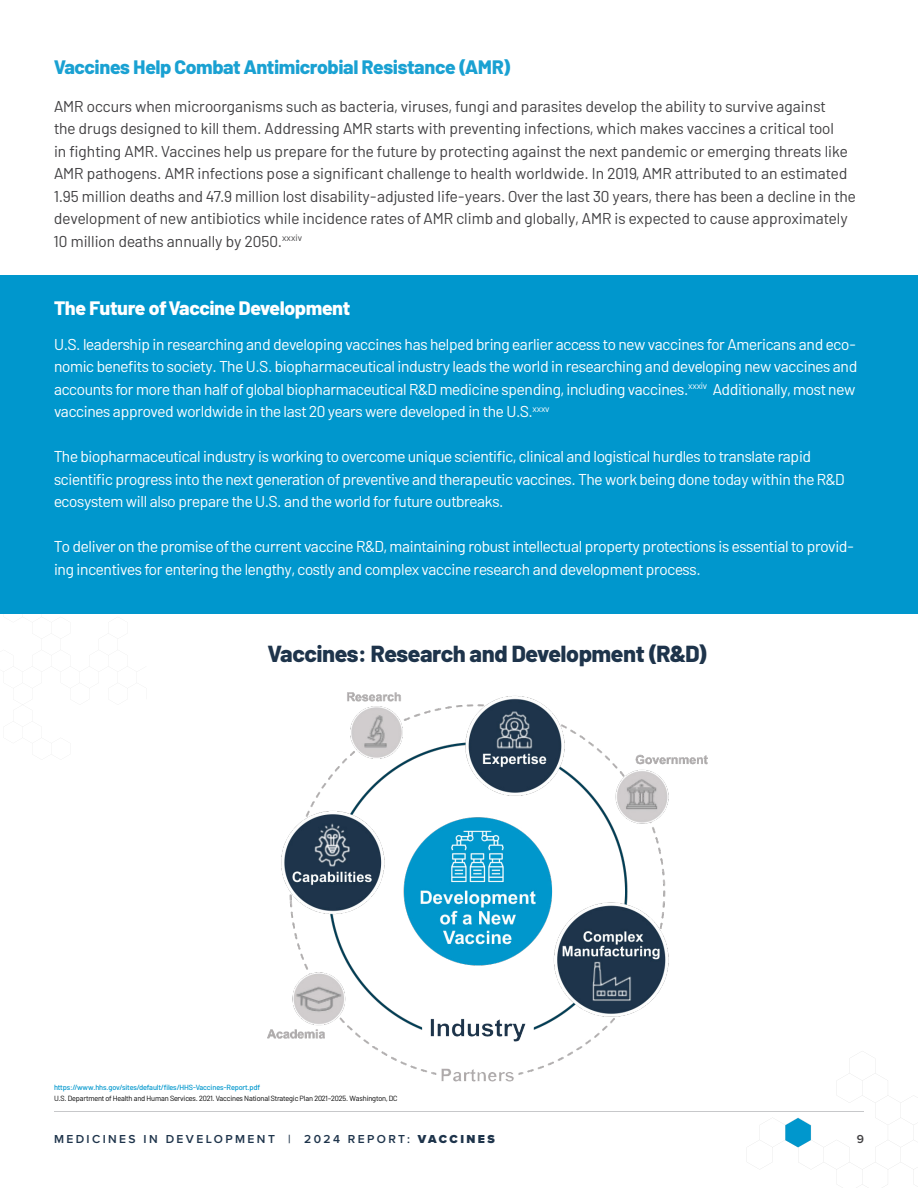
<style>
.page{position:relative;width:918px;height:1188px;background:#fff}
.page>*{position:absolute;margin:0;border:0;box-sizing:border-box;transform-origin:0 0}
.t1{font:800 23.25px "Barlow";letter-spacing:-.02em;color:#1e344b}
.t2{font:800 19.5px "Barlow";letter-spacing:-.02em;color:#1aa1d2}
.t3{font:800 19.5px "Barlow";letter-spacing:-.02em;color:#fff}
.t4{font:15.75px/22.5px "Barlow";letter-spacing:-.02em;color:#fff}
.t5{font:15.75px/22.5px "Barlow";color:#414042}
.t6{font:600 12px "Proxima Nova";letter-spacing:.2em;color:#1e344b}
.t7{font:600 12px "Proxima Nova";color:#414042}
.t8{font:7.5px "Barlow";letter-spacing:-.02em;color:#000}
.t9{font:500 7.5px "Barlow";letter-spacing:-.02em;color:#0097cd}
.s1{font-weight:900}
</style>
<div class="page">
<svg style="left:0;top:613px;width:146px;height:131px"></svg>
<div style="left:0;top:275px;width:918px;height:338px;background:#0097cd"></div>
<hr style="left:54px;top:1111px;width:810px;height:1px;background:#c7c8ca">
<svg style="left:747px;top:1051px;width:171px;height:137px"></svg>
<img style="left:267px;top:692px;width:441px;height:390px">
<p class="t2" style="left:54px;top:52px;width:458px">Vaccines Help Combat Antimicrobial Resistance (AMR)</p>
<p class="t5" style="left:54px;top:93px;width:803px">AMR occurs when microorganisms such as bacteria, viruses, fungi and parasites develop the ability to survive against<br>the drugs designed to kill them. Addressing AMR starts with preventing infections, which makes vaccines a critical tool<br>in fighting AMR. Vaccines help us prepare for the future by protecting against the next pandemic or emerging threats like AMR pathogens. AMR infections pose a significant challenge to health worldwide. In 2019, AMR attributed to an estimated 1.95 million deaths and 47.9 million lost disability-adjusted life-years. Over the last 30 years, there has been a decline in the development of new antibiotics while incidence rates of AMR climb and globally, AMR is expected to cause approximately 10 million deaths annually by 2050.<sup>xxxiv</sup></p>
<p class="t3" style="left:54px;top:293px;width:298px">The Future of Vaccine Development</p>
<p class="t4" style="left:54px;top:332px;width:805px">U.S. leadership in researching and developing vaccines has helped bring earlier access to new vaccines for Americans and eco&shy;nomic benefits to society. The U.S. biopharmaceutical industry leads the world in researching and developing new vaccines and accounts for more than half of global biopharmaceutical R&amp;D medicine spending, including vaccines.<sup>xxxiv</sup> Additionally, most new vaccines approved worldwide in the last 20 years were developed in the U.S.<sup>xxxv</sup></p>
<p class="t4" style="left:54px;top:444px;width:792px">The biopharmaceutical industry is working to overcome unique scientific, clinical and logistical hurdles to translate rapid scientific progress into the next generation of preventive and therapeutic vaccines. The work being done today within the R&amp;D ecosystem will also prepare the U.S. and the world for future outbreaks.</p>
<p class="t4" style="left:54px;top:534px;width:802px">To deliver on the promise of the current vaccine R&amp;D, maintaining robust intellectual property protections is essential to provid&shy;ing incentives for entering the lengthy, costly and complex vaccine research and development process.</p>
<h1 class="t1" style="left:268px;top:636px;width:441px">Vaccines: Research and Development (R&amp;D)</h1>
<p class="t9" style="left:54px;top:1082px;width:208px">https://www.hhs.gov/sites/default/files/HHS-Vaccines-Report.pdf</p>
<p class="t8" style="left:54px;top:1092px;width:345px">U.S. Department of Health and Human Services. 2021. Vaccines National Strategic Plan 2021–2025. Washington, DC</p>
<p class="t6" style="left:54px;top:1130px;width:442px">MEDICINES IN DEVELOPMENT | 2024 REPORT: <span class="s1">VACCINES</span></p>
<p class="t7" style="left:857px;top:1130px;width:9px">9</p>
</div>
